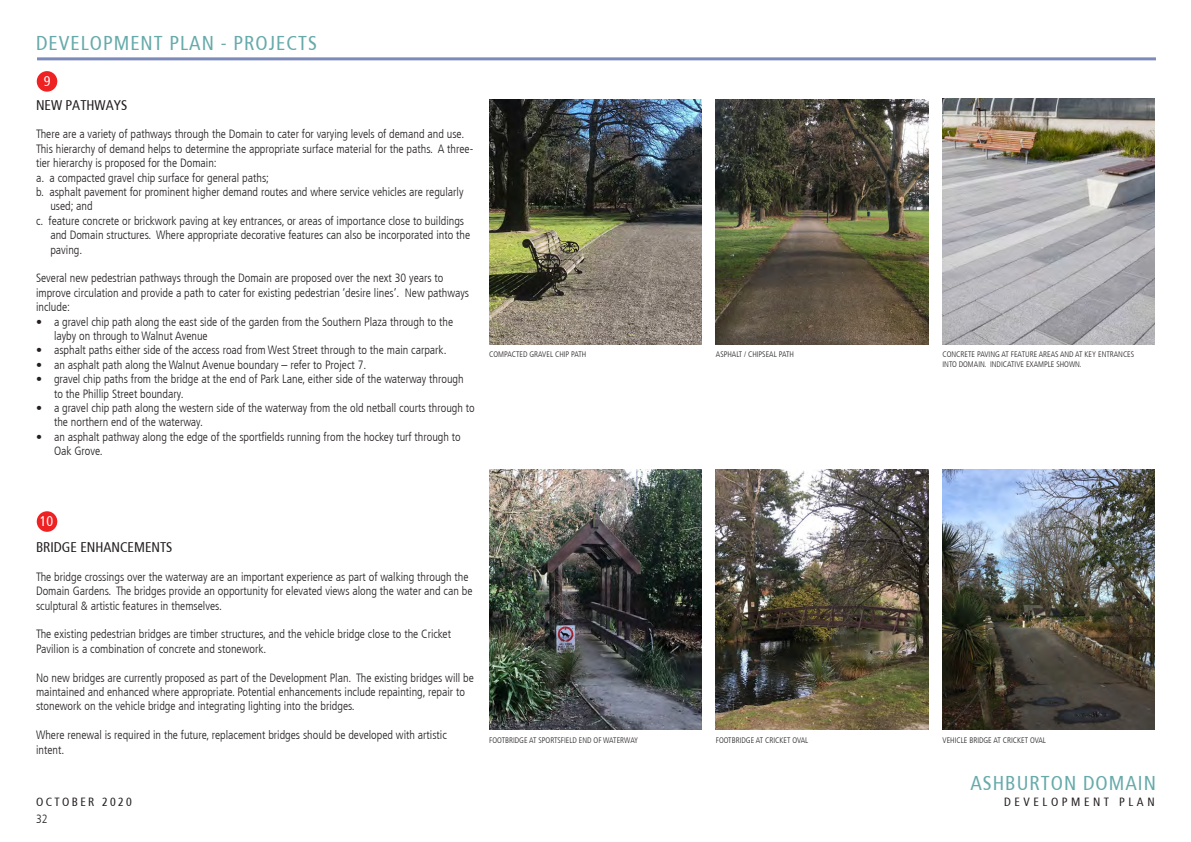
<style>
.page{position:relative;width:1191px;height:842px;background:#fff}
.page>*{position:absolute;margin:0;border:0;box-sizing:border-box;transform-origin:0 0}
.t1{font:condensed 20px "Frutiger";letter-spacing:.05em;color:#67aaaa}
.t2{font:condensed 14px "Frutiger";color:#231f20}
.t3{font:condensed 14px "Frutiger";color:#fff}
.t4{font:300 condensed 12px/14.4px "Frutiger";color:#231f20}
.t5{font:condensed 11.9px "Frutiger";letter-spacing:.3em;color:#231f20}
.t6{font:condensed 11.9px "Frutiger";letter-spacing:.2em;color:#231f20}
.t7{font:300 condensed 8px/9.6px "Frutiger";color:#231f20}
</style>
<div class="page">
<hr style="left:37px;top:57px;width:1119px;height:3px;background:#253f8e">
<div style="left:37px;top:71px;width:20px;height:21px;background:#ee2123;border-radius:50%"></div>
<div style="left:37px;top:511px;width:20px;height:21px;background:#ee2123;border-radius:50%"></div>
<img style="left:942px;top:99px;width:213px;height:246px">
<img style="left:716px;top:99px;width:212px;height:246px">
<img style="left:489px;top:99px;width:212px;height:246px">
<img style="left:489px;top:469px;width:212px;height:260px">
<img style="left:716px;top:469px;width:212px;height:260px">
<img style="left:942px;top:469px;width:212px;height:260px">
<h1 class="t1" style="left:36px;top:34px;width:282px">DEVELOPMENT PLAN - PROJECTS</h1>
<p class="t3" style="left:44px;top:75px;width:8px">9</p>
<p class="t2" style="left:36px;top:99px;width:93px">NEW PATHWAYS</p>
<p class="t4" style="left:36px;top:128px;width:439px">There are a variety of pathways through the Domain to cater for varying levels of demand and use.<br>This hierarchy of demand helps to determine the appropriate surface material for the paths. A three&shy;tier hierarchy is proposed for the Domain:</p>
<p class="t4" style="left:36px;top:171px;width:235px">a. a compacted gravel chip surface for general paths;</p>
<p class="t4" style="left:50px;top:185px;width:414px;text-indent:-14px">b. asphalt pavement for prominent higher demand routes and where service vehicles are regularly used; and</p>
<p class="t4" style="left:36px;top:214px;width:430px">c. feature concrete or brickwork paving at key entrances, or areas of importance close to buildings</p>
<p class="t4" style="left:50px;top:229px;width:421px">and Domain structures. Where appropriate decorative features can also be incorporated into the</p>
<p class="t4" style="left:50px;top:243px;width:34px">paving.</p>
<p class="t4" style="left:36px;top:272px;width:434px">Several new pedestrian pathways through the Domain are proposed over the next 30 years to improve circulation and provide a path to cater for existing pedestrian ‘desire lines’. New pathways include:</p>
<p class="t4" style="left:54px;top:315px;width:401px;text-indent:-18px">• a gravel chip path along the east side of the garden from the Southern Plaza through to the layby on through to Walnut Avenue</p>
<p class="t4" style="left:36px;top:344px;width:412px">• asphalt paths either side of the access road from West Street through to the main carpark.</p>
<p class="t4" style="left:36px;top:358px;width:332px">• an asphalt path along the Walnut Avenue boundary – refer to Project 7.</p>
<p class="t4" style="left:54px;top:373px;width:411px;text-indent:-18px">• gravel chip paths from the bridge at the end of Park Lane, either side of the waterway through to the Phillip Street boundary.</p>
<p class="t4" style="left:54px;top:401px;width:422px;text-indent:-18px">• a gravel chip path along the western side of the waterway from the old netball courts through to the northern end of the waterway.</p>
<p class="t4" style="left:54px;top:430px;width:408px;text-indent:-18px">• an asphalt pathway along the edge of the sportfields running from the hockey turf through to<br>Oak Grove.</p>
<p class="t7" style="left:489px;top:350px;width:99px">COMPACTED GRAVEL CHIP PATH</p>
<p class="t7" style="left:716px;top:350px;width:80px">ASPHALT / CHIPSEAL PATH</p>
<p class="t7" style="left:942px;top:350px;width:193px">CONCRETE PAVING AT FEATURE AREAS AND AT KEY ENTRANCES<br>INTO DOMAIN. INDICATIVE EXAMPLE SHOWN.</p>
<p class="t3" style="left:40px;top:515px;width:15px">10</p>
<p class="t2" style="left:36px;top:541px;width:138px">BRIDGE ENHANCEMENTS</p>
<p class="t4" style="left:36px;top:570px;width:438px">The bridge crossings over the waterway are an important experience as part of walking through the<br>Domain Gardens. The bridges provide an opportunity for elevated views along the water and can be sculptural &amp; artistic features in themselves.</p>
<p class="t4" style="left:36px;top:628px;width:416px">The existing pedestrian bridges are timber structures, and the vehicle bridge close to the Cricket<br>Pavilion is a combination of concrete and stonework.</p>
<p class="t4" style="left:36px;top:671px;width:439px">No new bridges are currently proposed as part of the Development Plan. The existing bridges will be maintained and enhanced where appropriate. Potential enhancements include repainting, repair to stonework on the vehicle bridge and integrating lighting into the bridges.</p>
<p class="t4" style="left:36px;top:729px;width:412px">Where renewal is required in the future, replacement bridges should be developed with artistic intent.</p>
<p class="t7" style="left:489px;top:736px;width:150px">FOOTBRIDGE AT SPORTSFIELD END OF WATERWAY</p>
<p class="t7" style="left:716px;top:736px;width:94px">FOOTBRIDGE AT CRICKET OVAL</p>
<p class="t7" style="left:942px;top:736px;width:105px">VEHICLE BRIDGE AT CRICKET OVAL</p>
<h1 class="t1" style="left:970px;top:774px;width:187px">ASHBURTON DOMAIN</h1>
<p class="t6" style="left:36px;top:796px;width:97px">OCTOBER 2020</p>
<p class="t5" style="left:1004px;top:796px;width:152px">DEVELOPMENT PLAN</p>
<p class="t4" style="left:36px;top:812px;width:13px">32</p>
</div>
